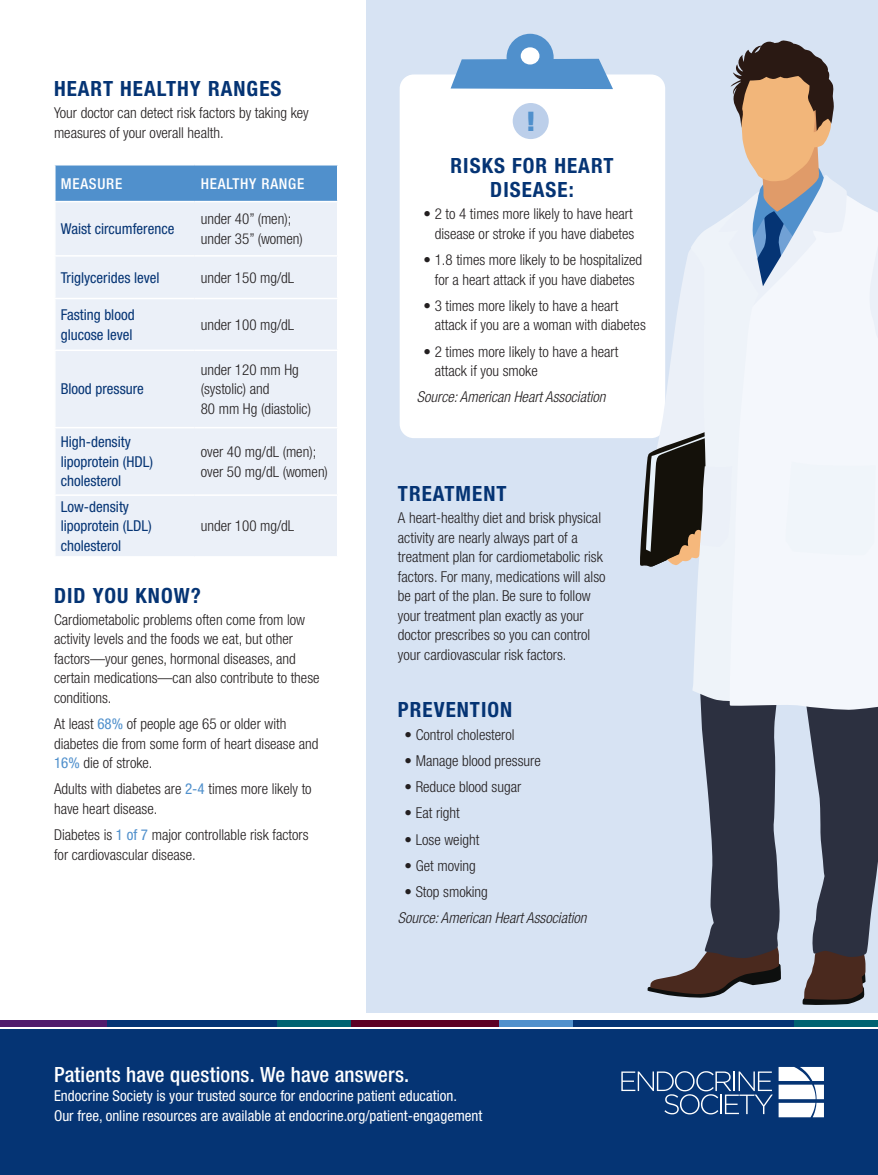
<style>
.page{position:relative;width:878px;height:1175px;background:#fff}
.page>*{position:absolute;margin:0;border:0;box-sizing:border-box;transform-origin:0 0}
.Subheader{font:700 condensed 21px/24px "Helvetica Neue LT Std";letter-spacing:.05em;color:#053474;text-align:center}
.Footer_Title{font:500 condensed 21px "Helvetica Neue LT Std";letter-spacing:.005em;color:#fff}
.text{font:300 condensed 15px/19.5px "Helvetica Neue LT Std";color:#231f20}
.text-2{font:condensed 15px/19.5px "Helvetica Neue LT Std";color:#053474}
.Footer_editor_text{font:condensed 15px/19.5px "Helvetica Neue LT Std";color:#fff}
.text-3{font:italic 300 condensed 15px "Helvetica Neue LT Std";color:#231f20}
.text-4{font:500 condensed 15px "Helvetica Neue LT Std";letter-spacing:.05em;color:#fff}
.s1{font-weight:400;color:#5090cc}
</style>
<div class="page">
<div style="left:0;top:1029px;width:878px;height:145px;background:#053474"></div>
<div style="left:0;top:1019px;width:107px;height:7px;background:#511b6c"></div>
<div style="left:351px;top:1019px;width:148px;height:7px;background:#5d0023"></div>
<div style="left:107px;top:1019px;width:170px;height:7px;background:#053474"></div>
<div style="left:277px;top:1019px;width:74px;height:7px;background:#006372"></div>
<div style="left:499px;top:1019px;width:74px;height:7px;background:#5090cc"></div>
<div style="left:573px;top:1019px;width:221px;height:7px;background:#053474"></div>
<div style="left:794px;top:1019px;width:84px;height:7px;background:#006372"></div>
<svg style="left:621px;top:1071px;width:151px;height:43px"></svg>
<svg style="left:778px;top:1066px;width:46px;height:51px;background:#cad4e1"></svg>
<div style="left:366px;top:0;width:512px;height:1012px;background:#d7e3f3"></div>
<div style="left:56px;top:165px;width:281px;height:36px;background:#5090cc"></div>
<div style="left:56px;top:202px;width:281px;height:354px;background:#ebf0f8"></div>
<hr style="left:54px;top:255px;width:141px;height:2px;background:#fff">
<hr style="left:195px;top:255px;width:143px;height:2px;background:#fff">
<hr style="left:54px;top:298px;width:141px;height:1px;background:#fff">
<hr style="left:195px;top:298px;width:143px;height:1px;background:#fff">
<hr style="left:54px;top:349px;width:141px;height:2px;background:#fff">
<hr style="left:195px;top:349px;width:143px;height:2px;background:#fff">
<hr style="left:54px;top:427px;width:141px;height:1px;background:#fff">
<hr style="left:195px;top:427px;width:143px;height:1px;background:#fff">
<hr style="left:54px;top:494px;width:141px;height:2px;background:#fff">
<hr style="left:195px;top:494px;width:143px;height:2px;background:#fff">
<div style="left:399px;top:74px;width:266px;height:364px;background:#fff;border-radius:14px"></div>
<svg style="left:450px;top:34px;width:163px;height:55px"></svg>
<div style="left:520px;top:47px;width:19px;height:17px;background:#fff;border-radius:50%"></div>
<div style="left:512px;top:103px;width:36px;height:36px;background:#bccfea;border-radius:50%"></div>
<svg style="left:638px;top:40px;width:240px;height:965px"></svg>
<p class="Subheader" style="left:54px;top:76px;width:229px">HEART HEALTHY RANGES</p>
<p class="text" style="left:54px;top:103px;width:256px">Your doctor can detect risk factors by taking key measures of your overall health.</p>
<p class="text-4" style="left:61px;top:174px;width:63px">MEASURE</p>
<p class="text-4" style="left:201px;top:174px;width:105px">HEALTHY RANGE</p>
<p class="text-2" style="left:61px;top:219px;width:115px">Waist circumference</p>
<p class="text" style="left:201px;top:209px;width:104px">under 40” (men); under 35” (women)</p>
<p class="text-2" style="left:61px;top:267px;width:100px">Triglycerides level</p>
<p class="text" style="left:201px;top:267px;width:95px">under 150 mg/dL</p>
<p class="text-2" style="left:61px;top:305px;width:75px">Fasting blood glucose level</p>
<p class="text" style="left:201px;top:314px;width:95px">under 100 mg/dL</p>
<p class="text-2" style="left:61px;top:379px;width:85px">Blood pressure</p>
<p class="text" style="left:201px;top:359px;width:112px">under 120 mm Hg (systolic) and<br>80 mm Hg (diastolic)</p>
<p class="text-2" style="left:61px;top:432px;width:94px">High-density lipoprotein (HDL) cholesterol</p>
<p class="text" style="left:201px;top:442px;width:129px">over 40 mg/dL (men); over 50 mg/dL (women)</p>
<p class="text-2" style="left:61px;top:497px;width:92px">Low-density lipoprotein (LDL) cholesterol</p>
<p class="text" style="left:201px;top:516px;width:95px">under 100 mg/dL</p>
<p class="Subheader" style="left:54px;top:583px;width:148px">DID YOU KNOW?</p>
<p class="text" style="left:54px;top:609px;width:267px">Cardiometabolic problems often come from low activity levels and the foods we eat, but other factors—your genes, hormonal diseases, and certain medications—can also contribute to these conditions.</p>
<p class="text" style="left:54px;top:714px;width:266px">At least <span class="s1">68%</span> of people age 65 or older with diabetes die from some form of heart disease and<br><span class="s1">16%</span> die of stroke.</p>
<p class="text" style="left:54px;top:779px;width:259px">Adults with diabetes are <span class="s1">2-4</span> times more likely to have heart disease.</p>
<p class="text" style="left:54px;top:825px;width:256px">Diabetes is <span class="s1">1 of 7</span> major controllable risk factors for cardiovascular disease.</p>
<p class="Subheader" style="left:450px;top:153px;width:164px">RISKS FOR HEART<br>DISEASE:</p>
<p class="text" style="left:423px;top:204px;width:212px;text-align:right">• 2 to 4 times more likely to have heart disease or stroke if you have diabetes</p>
<p class="text" style="left:423px;top:250px;width:220px;text-align:center">• 1.8 times more likely to be hospitalized for a heart attack if you have diabetes</p>
<p class="text" style="left:435px;top:296px;width:212px;text-indent:-11px">• 3 times more likely to have a heart attack if you are a woman with diabetes</p>
<p class="text" style="left:435px;top:341px;width:185px;text-indent:-11px">• 2 times more likely to have a heart attack if you smoke</p>
<p class="text-3" style="left:417px;top:388px;width:190px">Source: American Heart Association</p>
<p class="Subheader" style="left:398px;top:481px;width:110px">TREATMENT</p>
<p class="text" style="left:398px;top:508px;width:209px">A heart-healthy diet and brisk physical activity are nearly always part of a treatment plan for cardiometabolic risk factors. For many, medications will also be part of the plan. Be sure to follow your treatment plan exactly as your doctor prescribes so you can control your cardiovascular risk factors.</p>
<p class="Subheader" style="left:398px;top:697px;width:116px">PREVENTION</p>
<p class="text" style="left:404px;top:724px;width:111px">• Control cholesterol</p>
<p class="text" style="left:404px;top:750px;width:138px">• Manage blood pressure</p>
<p class="text" style="left:404px;top:777px;width:118px">• Reduce blood sugar</p>
<p class="text" style="left:404px;top:803px;width:57px">• Eat right</p>
<p class="text" style="left:404px;top:829px;width:76px">• Lose weight</p>
<p class="text" style="left:404px;top:855px;width:73px">• Get moving</p>
<p class="text" style="left:404px;top:882px;width:85px">• Stop smoking</p>
<p class="text-3" style="left:398px;top:909px;width:190px">Source: American Heart Association</p>
<p class="Footer_Title" style="left:54px;top:1062px;width:357px">Patients have questions. We have answers.</p>
<p class="Footer_editor_text" style="left:54px;top:1086px;width:430px">Endocrine Society is your trusted source for endocrine patient education.<br>Our free, online resources are available at endocrine.org/patient-engagement</p>
</div>
